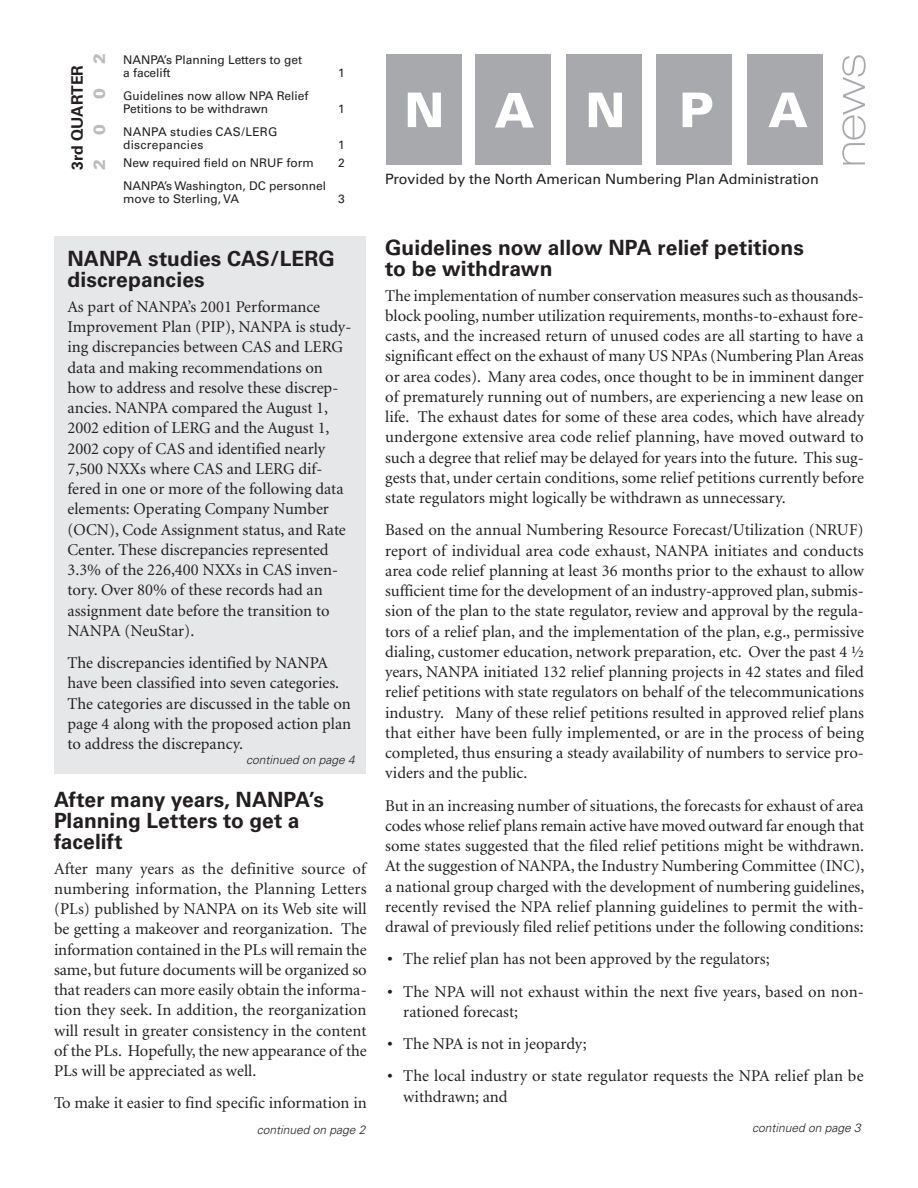
<style>
.page{position:relative;width:918px;height:1188px;background:#fff}
.page>*{position:absolute;margin:0;border:0;box-sizing:border-box;transform-origin:0 0}
.Heading_1{font:700 21px/21px "Univers";letter-spacing:.005em;color:#231f20}
.body_text{font:16.5px/20.2px "Minion";color:#231f20}
.t1{font:900 16.35px "Univers";color:#bcbdc0}
.t2{font:700 15.9px "Univers";letter-spacing:.005em;color:#231f20}
.t3{font:14.25px "Univers";color:#231f20}
.Heading_1-2{font:12px/13.5px "Univers";color:#231f20}
.continued{font:italic 300 12px "Univers";color:#231f20}
.Heading_1-3{font:12px/13.5px "Univers";letter-spacing:.02em;color:#231f20}
.s1{font-family:"Courier New"}
</style>
<div class="page">
<div style="left:54px;top:237px;width:312px;height:537px;background:#e6e7e9"></div>
<div style="left:386px;top:54px;width:76px;height:111px;background:#a8a9ad"></div>
<div style="left:747px;top:54px;width:76px;height:110px;background:#a8a9ad"></div>
<div style="left:656px;top:54px;width:76px;height:110px;background:#a8a9ad"></div>
<div style="left:566px;top:54px;width:76px;height:110px;background:#a8a9ad"></div>
<div style="left:475px;top:54px;width:76px;height:110px;background:#a8a9ad"></div>
<svg style="left:408px;top:93px;width:33px;height:34px"></svg>
<svg style="left:495px;top:93px;width:39px;height:35px"></svg>
<svg style="left:589px;top:93px;width:33px;height:34px"></svg>
<svg style="left:683px;top:93px;width:29px;height:34px"></svg>
<svg style="left:769px;top:93px;width:38px;height:34px"></svg>
<svg style="left:842px;top:55px;width:24px;height:109px"></svg>
<p class="t2" style="left:68px;top:170px;width:107px;rotate:-90deg">3rd QUARTER</p>
<p class="t1" style="left:89px;top:64px;width:12px;rotate:-90deg">2</p>
<p class="t1" style="left:89px;top:99px;width:12px;rotate:-90deg">0</p>
<p class="t1" style="left:89px;top:135px;width:12px;rotate:-90deg">0</p>
<p class="t1" style="left:89px;top:170px;width:12px;rotate:-90deg">2</p>
<p class="Heading_1-2" style="left:123px;top:53px;width:180px">NANPA’s Planning Letters to get a facelift</p>
<p class="Heading_1-2" style="left:123px;top:89px;width:187px">Guidelines now allow NPA Relief<br>Petitions to be withdrawn</p>
<p class="Heading_1-3" style="left:123px;top:125px;width:156px">NANPA studies CAS/LERG discrepancies</p>
<p class="Heading_1-2" style="left:338px;top:66px;width:8px">1</p>
<p class="Heading_1-2" style="left:338px;top:102px;width:8px">1</p>
<p class="Heading_1-2" style="left:338px;top:138px;width:8px">1</p>
<p class="Heading_1-2" style="left:123px;top:156px;width:192px">New required field on NRUF form</p>
<p class="Heading_1-2" style="left:338px;top:156px;width:8px">2</p>
<p class="Heading_1-2" style="left:123px;top:179px;width:204px">NANPA’s Washington, DC personnel move to Sterling, VA</p>
<p class="Heading_1-2" style="left:338px;top:192px;width:8px">3</p>
<p class="t3" style="left:385px;top:171px;width:435px">Provided by the North American Numbering Plan Administration</p>
<p class="Heading_1" style="left:385px;top:237px;width:420px">Guidelines now allow NPA relief petitions to be withdrawn</p>
<p class="body_text" style="left:385px;top:286px;width:480px;text-align:justify">The implementation of number conservation measures such as thousands&shy;block pooling, number utilization requirements, months-to-exhaust fore&shy;casts, and the increased return of unused codes are all starting to have a significant effect on the exhaust of many US NPAs (Numbering Plan Areas or area codes). Many area codes, once thought to be in imminent danger of prematurely running out of numbers, are experiencing a new lease on life. The exhaust dates for some of these area codes, which have already undergone extensive area code relief planning, have moved outward to such a degree that relief may be delayed for years into the future. This sug&shy;gests that, under certain conditions, some relief petitions currently before state regulators might logically be withdrawn as unnecessary.</p>
<p class="body_text" style="left:385px;top:520px;width:480px;text-align:justify">Based on the annual Numbering Resource Forecast/Utilization (NRUF) report of individual area code exhaust, NANPA initiates and conducts area code relief planning at least 36 months prior to the exhaust to allow sufficient time for the development of an industry-approved plan, submis&shy;sion of the plan to the state regulator, review and approval by the regula&shy;tors of a relief plan, and the implementation of the plan, e.g., permissive dialing, customer education, network preparation, etc. Over the past 4 1⁄2 years, NANPA initiated 132 relief planning projects in 42 states and filed relief petitions with state regulators on behalf of the telecommunications industry. Many of these relief petitions resulted in approved relief plans that either have been fully implemented, or are in the process of being completed, thus ensuring a steady availability of numbers to service pro&shy;viders and the public.</p>
<p class="body_text" style="left:385px;top:796px;width:481px;text-align:justify">But in an increasing number of situations, the forecasts for exhaust of area codes whose relief plans remain active have moved outward far enough that some states suggested that the filed relief petitions might be withdrawn.<br>At the suggestion of NANPA, the Industry Numbering Committee (INC), a national group charged with the development of numbering guidelines, recently revised the NPA relief planning guidelines to permit the with&shy;drawal of previously filed relief petitions under the following conditions:</p>
<p class="body_text" style="left:385px;top:949px;width:386px"><span class="s1">•</span> The relief plan has not been approved by the regulators;</p>
<p class="body_text" style="left:403px;top:982px;width:462px;text-indent:-18px"><span class="s1">•</span> The NPA will not exhaust within the next five years, based on non&shy;rationed forecast;</p>
<p class="body_text" style="left:385px;top:1034px;width:203px"><span class="s1">•</span> The NPA is not in jeopardy;</p>
<p class="body_text" style="left:403px;top:1066px;width:462px;text-indent:-18px"><span class="s1">•</span> The local industry or state regulator requests the NPA relief plan be withdrawn; and</p>
<p class="Heading_1" style="left:68px;top:248px;width:269px">NANPA studies CAS/LERG discrepancies</p>
<p class="body_text" style="left:68px;top:297px;width:285px">As part of NANPA’s 2001 Performance Improvement Plan (PIP), NANPA is study&shy;ing discrepancies between CAS and LERG data and making recommendations on how to address and resolve these discrep&shy;ancies. NANPA compared the August 1, 2002 edition of LERG and the August 1, 2002 copy of CAS and identified nearly 7,500 NXXs where CAS and LERG dif&shy;fered in one or more of the following data elements: Operating Company Number (OCN), Code Assignment status, and Rate Center. These discrepancies represented 3.3% of the 226,400 NXXs in CAS inven&shy;tory. Over 80% of these records had an assignment date before the transition to NANPA (NeuStar).</p>
<p class="body_text" style="left:68px;top:653px;width:285px">The discrepancies identified by NANPA have been classified into seven categories.<br>The categories are discussed in the table on page 4 along with the proposed action plan to address the discrepancy.</p>
<p class="continued" style="left:246px;top:753px;width:110px">continued on page 4</p>
<p class="Heading_1" style="left:54px;top:789px;width:272px">After many years, NANPA’s<br>Planning Letters to get a facelift</p>
<p class="body_text" style="left:54px;top:859px;width:314px;text-align:justify">After many years as the definitive source of numbering information, the Planning Letters (PLs) published by NANPA on its Web site will be getting a makeover and reorganization. The information contained in the PLs will remain the same, but future documents will be organized so that readers can more easily obtain the informa&shy;tion they seek. In addition, the reorganization will result in greater consistency in the content of the PLs. Hopefully, the new appearance of the PLs will be appreciated as well.</p>
<p class="body_text" style="left:54px;top:1094px;width:314px">To make it easier to find specific information in</p>
<p class="continued" style="left:257px;top:1123px;width:110px">continued on page 2</p>
<p class="continued" style="left:752px;top:1121px;width:110px">continued on page 3</p>
</div>
